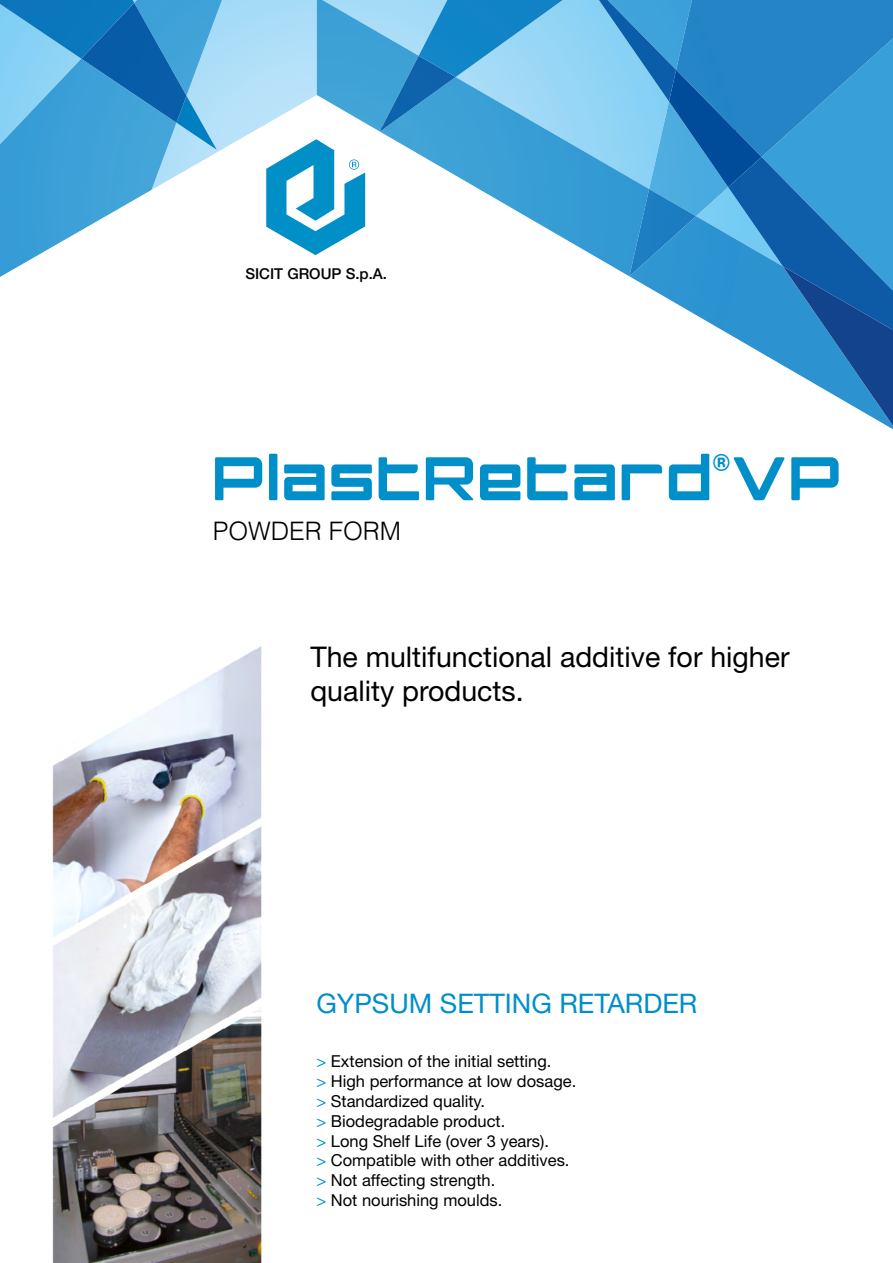
<style>
.page{position:relative;width:893px;height:1263px;background:#fff}
.page>*{position:absolute;margin:0;border:0;box-sizing:border-box;transform-origin:0 0}
.t1{font:800 71.55px "Ginza";color:#008fc8;scale:.94 1}
.t2{font:28.5px/34.2px "Helvetica Neue LT Std";color:#000}
.t3{font:27px "Helvetica Neue LT Std";color:#008fc8}
.t4{font:300 25.5px "Helvetica";color:#000}
.t5{font:700 23.7px "Helvetica";color:#008fc8;scale:.94 1}
.t6{font:16.5px/19.8px "Helvetica Neue LT Std";color:#000}
.t7{font:500 15px "Helvetica Neue";color:#000}
.s1{color:#008fc8}
</style>
<div class="page">
<svg style="left:222px;top:0;width:95px;height:95px;background:#aedef7"></svg>
<svg style="left:317px;top:0;width:282px;height:95px;background:#66b9e4"></svg>
<svg style="left:599px;top:0;width:294px;height:95px;background:#328fcc"></svg>
<svg style="left:379px;top:0;width:184px;height:95px;background:#5aaddd"></svg>
<svg style="left:0;top:0;width:217px;height:95px;background:#3e97cf"></svg>
<svg style="left:0;top:95px;width:893px;height:335px"></svg>
<svg style="left:266px;top:139px;width:99px;height:116px"></svg>
<img style="left:52px;top:646px;width:210px;height:617px">
<p class="t7" style="left:245px;top:264px;width:143px">SICIT GROUP S.p.A.</p>
<h1 class="t1" style="left:212px;top:431px;width:672px">PlastRetard VP</h1>
<h3 class="t5" style="left:713px;top:449px;width:19px">®</h3>
<h3 class="t4" style="left:213px;top:509px;width:190px">POWDER FORM</h3>
<h2 class="t2" style="left:310px;top:639px;width:481px">The multifunctional additive for higher quality products.</h2>
<h3 class="t3" style="left:316px;top:987px;width:382px">GYPSUM SETTING RETARDER</h3>
<p class="t6" style="left:316px;top:1051px;width:261px"><span class="s1">&gt;</span> Extension of the initial setting.<br><span class="s1">&gt;</span> High performance at low dosage. <span class="s1">&gt;</span> Standardized quality.<br><span class="s1">&gt;</span> Biodegradable product.<br><span class="s1">&gt;</span> Long Shelf Life (over 3 years).<br><span class="s1">&gt;</span> Compatible with other additives. <span class="s1">&gt;</span> Not affecting strength.<br><span class="s1">&gt;</span> Not nourishing moulds.</p>
</div>
